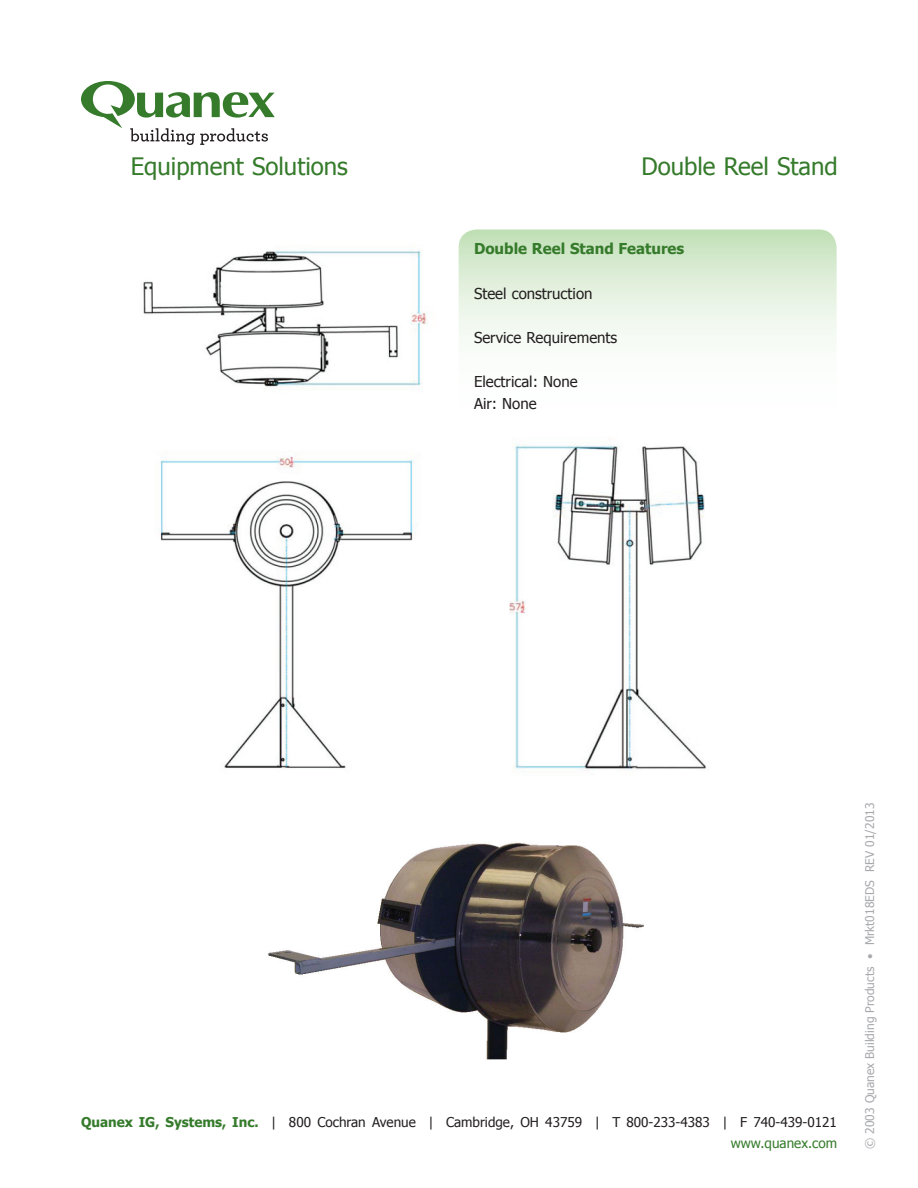
<style>
.page{position:relative;width:918px;height:1188px;background:#fff}
.page>*{position:absolute;margin:0;border:0;box-sizing:border-box;transform-origin:0 0}
.t1{font:24px "Tahoma";color:#357b2b}
.t2{font:15px/22px "Tahoma";color:#231f20}
.t3{font:700 15px "Tahoma";color:#357b2b}
.t4{font:13.5px/20.2px "Tahoma";color:#231f20;text-align:right}
.t5{font:12px "Tahoma";color:#a8a9ad}
.s1{font-weight:700;color:#357b2b}
.s2{color:#357b2b}
</style>
<div class="page">
<svg style="left:459px;top:230px;width:378px;height:109px"></svg>
<img style="left:143px;top:250px;width:284px;height:137px">
<img style="left:509px;top:437px;width:197px;height:334px">
<img style="left:160px;top:455px;width:258px;height:314px">
<img style="left:268px;top:842px;width:376px;height:218px">
<svg style="left:81px;top:81px;width:194px;height:64px"></svg>
<h1 class="t1" style="left:131px;top:150px;width:219px">Equipment Solutions</h1>
<h1 class="t1" style="left:641px;top:150px;width:198px">Double Reel Stand</h1>
<p class="t3" style="left:474px;top:238px;width:212px">Double Reel Stand Features</p>
<p class="t2" style="left:474px;top:281px;width:120px">Steel construction</p>
<p class="t2" style="left:474px;top:326px;width:145px">Service Requirements</p>
<p class="t2" style="left:474px;top:370px;width:105px">Electrical: None<br>Air: None</p>
<p class="t4" style="left:81px;top:1112px;width:758px"><span class="s1">Quanex IG, Systems, Inc.</span> | 800 Cochran Avenue | Cambridge, OH 43759 | T 800-233-4383 | F 740-439-0121 <span class="s2">www.quanex.com</span></p>
<p class="t5" style="left:862px;top:1149px;width:348px;rotate:-90deg">© 2003 Quanex Building Products • Mrkt018EDS REV 01/2013</p>
</div>
